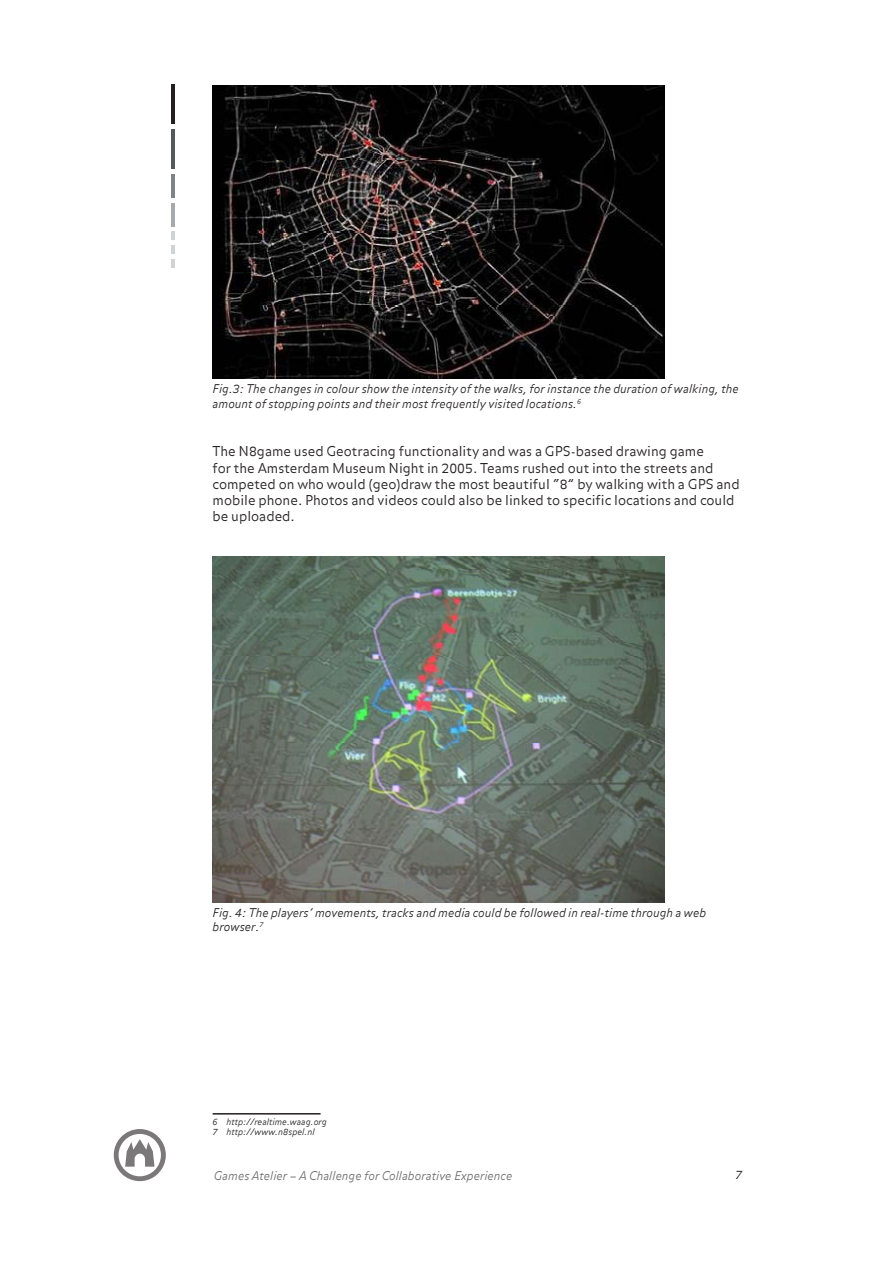
<style>
.page{position:relative;width:893px;height:1263px;background:#fff}
.page>*{position:absolute;margin:0;border:0;box-sizing:border-box;transform-origin:0 0}
.t1{font:300 13.5px/16.2px "Balance";color:#231f20}
.t2{font:italic 300 12px/14.4px "Balance";color:#231f20}
.t3{font:italic 300 12px "Balance";color:#6c6d70}
.t4{font:italic 300 9px/10.8px "Balance";color:#231f20}
</style>
<div class="page">
<hr style="left:171px;top:84px;width:4px;height:40px;background:#231f20">
<svg style="left:114px;top:1129px;width:52px;height:52px"></svg>
<hr style="left:171px;top:129px;width:4px;height:40px;background:#57585a">
<hr style="left:171px;top:174px;width:4px;height:24px;background:#808285">
<hr style="left:171px;top:203px;width:4px;height:23px;background:#a8a9ad">
<svg style="left:171px;top:232px;width:4px;height:36px"></svg>
<img style="left:213px;top:85px;width:451px;height:294px">
<img style="left:213px;top:159px;width:451px;height:1px">
<img style="left:213px;top:232px;width:451px;height:1px">
<img style="left:213px;top:305px;width:451px;height:1px">
<img style="left:213px;top:556px;width:451px;height:346px">
<hr style="left:213px;top:1113px;width:108px;height:1px;background:#231f20">
<p class="t2" style="left:213px;top:382px;width:528px">Fig.3: The changes in colour show the intensity of the walks, for instance the duration of walking, the amount of stopping points and their most frequently visited locations.</p>
<p class="t1" style="left:213px;top:444px;width:529px">The N8game used Geotracing functionality and was a GPS-based drawing game<br>for the Amsterdam Museum Night in 2005. Teams rushed out into the streets and competed on who would (geo)draw the most beautiful “8” by walking with a GPS and mobile phone. Photos and videos could also be linked to specific locations and could be uploaded.</p>
<p class="t2" style="left:213px;top:906px;width:495px">Fig. 4: The players’ movements, tracks and media could be followed in real-time through a web browser.</p>
<p class="t4" style="left:226px;top:1116px;width:102px">http://realtime.waag.org http://www.n8spel.nl</p>
<p class="t3" style="left:214px;top:1169px;width:300px">Games Atelier – A Challenge for Collaborative Experience</p>
</div>
